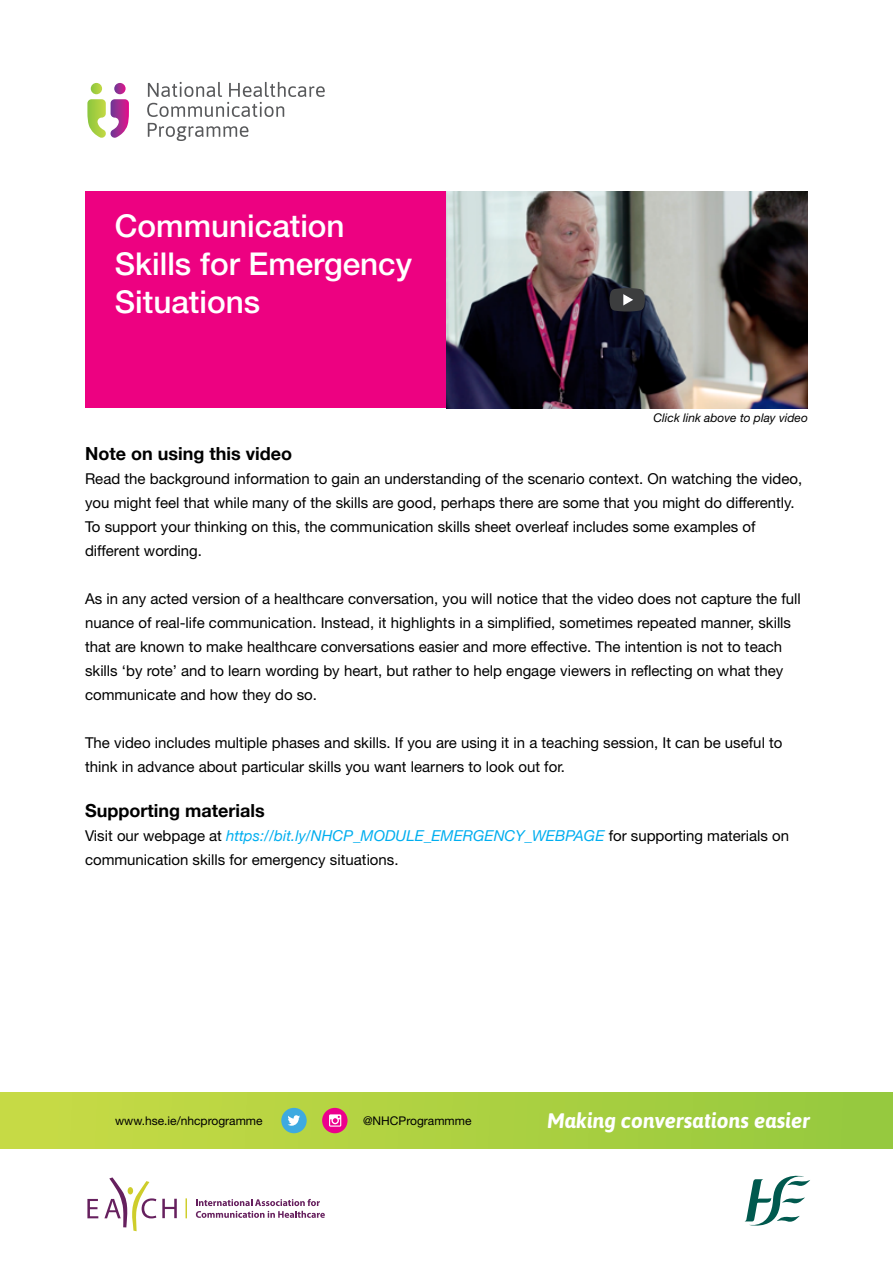
<style>
.page{position:relative;width:893px;height:1263px;background:#fff}
.page>*{position:absolute;margin:0;border:0;box-sizing:border-box;transform-origin:0 0}
.t1{font:500 31.5px/37.8px "Helvetica Neue LTW1 G";color:#fff}
.t2{font:italic 700 21px "Asap";color:#fff}
.t3{font:700 18px "Helvetica Neue";color:#000}
.t4{font:15px/24px "Helvetica Neue";color:#000}
.t5{font:12px "Helvetica Neue";color:#000}
.t6{font:italic 12px "Helvetica Neue LTW1 G";color:#000}
.s1{font-style:italic;color:#00aeef}
</style>
<div class="page">
<div style="left:0;top:1092px;width:893px;height:57px;background:linear-gradient(to right,#c9db45,#95c83e)"></div>
<svg style="left:147px;top:82px;width:178px;height:35px"></svg>
<svg style="left:148px;top:123px;width:100px;height:18px"></svg>
<svg style="left:87px;top:83px;width:42px;height:55px"></svg>
<svg style="left:744px;top:1175px;width:66px;height:51px"></svg>
<svg style="left:87px;top:1199px;width:11px;height:19px"></svg>
<svg style="left:162px;top:1199px;width:15px;height:19px"></svg>
<svg style="left:104px;top:1177px;width:52px;height:54px"></svg>
<svg style="left:186px;top:1198px;width:1px;height:20px"></svg>
<svg style="left:196px;top:1199px;width:129px;height:19px"></svg>
<div style="left:322px;top:1108px;width:26px;height:25px;background:#ec008c;border-radius:50%"></div>
<svg style="left:329px;top:1114px;width:12px;height:13px"></svg>
<div style="left:281px;top:1108px;width:26px;height:25px;background:#3eaae0;border-radius:50%"></div>
<svg style="left:288px;top:1115px;width:12px;height:11px"></svg>
<div style="left:85px;top:191px;width:723px;height:217px;background:#ed0181"></div>
<img style="left:446px;top:191px;width:362px;height:217px">
<svg style="left:609px;top:288px;width:36px;height:24px"></svg>
<h1 class="t1" style="left:115px;top:207px;width:299px">Communication<br>Skills for Emergency<br>Situations</h1>
<p class="t6" style="left:654px;top:410px;width:156px">Click link above to play video</p>
<p class="t3" style="left:85px;top:439px;width:208px">Note on using this video</p>
<p class="t4" style="left:85px;top:466px;width:719px">Read the background information to gain an understanding of the scenario context. On watching the video, you might feel that while many of the skills are good, perhaps there are some that you might do differently.<br>To support your thinking on this, the communication skills sheet overleaf includes some examples of different wording.</p>
<p class="t4" style="left:85px;top:586px;width:717px">As in any acted version of a healthcare conversation, you will notice that the video does not capture the full nuance of real-life communication. Instead, it highlights in a simplified, sometimes repeated manner, skills that are known to make healthcare conversations easier and more effective. The intention is not to teach skills ‘by rote’ and to learn wording by heart, but rather to help engage viewers in reflecting on what they communicate and how they do so.</p>
<p class="t4" style="left:85px;top:730px;width:699px">The video includes multiple phases and skills. If you are using it in a teaching session, It can be useful to think in advance about particular skills you want learners to look out for.</p>
<p class="t3" style="left:85px;top:797px;width:181px">Supporting materials</p>
<p class="t4" style="left:85px;top:824px;width:706px">Visit our webpage at <span class="s1">https://bit.ly/NHCP_MODULE_EMERGENCY_WEBPAGE</span> for supporting materials on communication skills for emergency situations.</p>
<p class="t5" style="left:115px;top:1112px;width:149px">www.hse.ie/nhcprogramme</p>
<p class="t5" style="left:363px;top:1112px;width:110px">@NHCProgrammme</p>
<h2 class="t2" style="left:547px;top:1108px;width:265px">Making conversations easier</h2>
</div>
